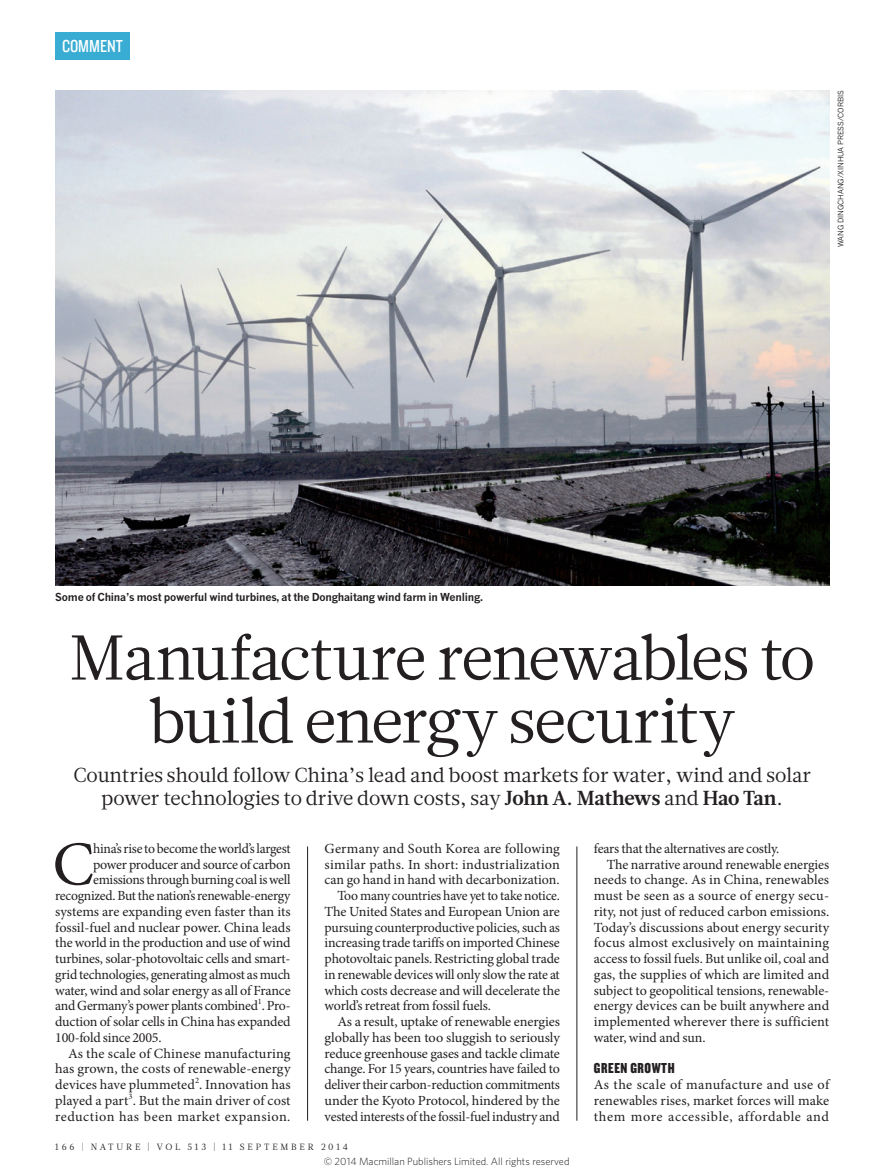
<style>
.page{position:relative;width:893px;height:1174px;background:#fff}
.page>*{position:absolute;margin:0;border:0;box-sizing:border-box;transform-origin:0 0}
.HEAD_42{font:63px/63px "Glosa Math";letter-spacing:-.03em;color:#231f20;text-align:center}
.BODY_DROP_CAP{font:62.4px "Minion Pro";color:#231f20}
.INTRO{font:20.25px/23.7px "Glosa Math";letter-spacing:-.01em;color:#231f20;text-align:center}
.t1{font:18px "Knockout 29 Junior Ltweight";color:#fff}
.CROSSHEAD{font:15px "Knockout 69 Full Liteweight";letter-spacing:.04em;color:#231f20}
.BODY_INDENT{font:13.95px/15.8px "Minion Pro";letter-spacing:-.005em;color:#231f20;text-align:justify}
.BODY_DROP_CAP-2{font:13.95px "Minion Pro";letter-spacing:-.015em;color:#231f20}
.BODY_1ST_PARA{font:13.95px/15.8px "Minion Pro";letter-spacing:.035em;color:#231f20;text-align:justify}
.PIC_CAPTION{font:700 10.8px "News Gothic MTOT";letter-spacing:-.02em;color:#231f20}
.t2{font:300 10.5px "Whitney";color:#1d1d1b}
.t3{font:9px "Glosa Math";letter-spacing:.305em;color:#231f20}
.PIC_CREDIT{font:7.5px "News Gothic MTOT";color:#231f20}
.s1{font-weight:700}
</style>
<div class="page">
<img style="left:55px;top:90px;width:774px;height:495px">
<div style="left:55px;top:32px;width:75px;height:27px;background:#38acd2"></div>
<hr style="left:577px;top:846px;width:1px;height:274px;background:#231f20">
<hr style="left:307px;top:846px;width:1px;height:274px;background:#231f20">
<p class="t1" style="left:62px;top:34px;width:62px">COMMENT</p>
<p class="PIC_CREDIT" style="left:836px;top:247px;width:158px;rotate:-90deg">WANG DINGCHANG/XINHUA PRESS/CORBIS</p>
<p class="PIC_CAPTION" style="left:55px;top:590px;width:429px">Some of China’s most powerful wind turbines, at the Donghaitang wind farm in Wenling.</p>
<p class="HEAD_42" style="left:69px;top:627px;width:747px">Manufacture renewables to build energy security</p>
<p class="INTRO" style="left:73px;top:763px;width:739px">Countries should follow China’s lead and boost markets for water, wind and solar power technologies to drive down costs, say <span class="s1">John A. Mathews</span> and <span class="s1">Hao Tan</span>.</p>
<p class="BODY_DROP_CAP" style="left:53px;top:822px;width:43px">C</p>
<p class="BODY_DROP_CAP-2" style="left:93px;top:839px;width:199px">hina’s rise to become the world’s largest</p>
<p class="BODY_DROP_CAP-2" style="left:93px;top:854px;width:199px">power producer and source of carbon</p>
<p class="BODY_DROP_CAP-2" style="left:93px;top:870px;width:199px">emissions through burning coal is well</p>
<p class="BODY_DROP_CAP-2" style="left:55px;top:886px;width:237px">recognized. But the nation’s renewable-energy</p>
<p class="BODY_DROP_CAP-2" style="left:55px;top:902px;width:237px">systems are expanding even faster than its</p>
<p class="BODY_DROP_CAP-2" style="left:55px;top:917px;width:237px">fossil-fuel and nuclear power. China leads</p>
<p class="BODY_DROP_CAP-2" style="left:55px;top:933px;width:237px">the world in the production and use of wind</p>
<p class="BODY_DROP_CAP-2" style="left:55px;top:949px;width:237px">turbines, solar-photovoltaic cells and smart-</p>
<p class="BODY_DROP_CAP-2" style="left:55px;top:965px;width:237px">grid technologies, generating almost as much</p>
<p class="BODY_DROP_CAP-2" style="left:55px;top:980px;width:237px">water, wind and solar energy as all of France</p>
<p class="BODY_DROP_CAP-2" style="left:55px;top:996px;width:237px">and Germany’s power plants combined<sup>1</sup>. Pro-</p>
<p class="BODY_DROP_CAP-2" style="left:55px;top:1012px;width:237px">duction of solar cells in China has expanded</p>
<p class="BODY_DROP_CAP-2" style="left:55px;top:1028px;width:108px">100-fold since 2005.</p>
<p class="BODY_INDENT" style="left:55px;top:1045px;width:237px;text-indent:13px">As the scale of Chinese manufacturing has grown, the costs of renewable-energy devices have plummeted<sup>2</sup>. Innovation has played a part<sup>3</sup>. But the main driver of cost reduction has been market expansion.</p>
<p class="BODY_INDENT" style="left:325px;top:840px;width:237px">Germany and South Korea are following similar paths. In short: industrialization can go hand in hand with decarbonization.</p>
<p class="BODY_INDENT" style="left:325px;top:888px;width:237px;text-indent:13px">Too many countries have yet to take notice.<br>The United States and European Union are pursuing counterproductive policies, such as increasing trade tariffs on imported Chinese photovoltaic panels. Restricting global trade in renewable devices will only slow the rate at which costs decrease and will decelerate the world’s retreat from fossil fuels.</p>
<p class="BODY_INDENT" style="left:325px;top:1014px;width:237px;text-indent:13px">As a result, uptake of renewable energies globally has been too sluggish to seriously reduce greenhouse gases and tackle climate change. For 15 years, countries have failed to deliver their carbon-reduction commitments under the Kyoto Protocol, hindered by the vested interests of the fossil-fuel industry and</p>
<p class="t3" style="left:55px;top:1141px;width:294px">166 | NATURE | VOL 513 | 11 SEPTEMBER 2014</p>
<p class="t2" style="left:324px;top:1154px;width:247px">© 2014 Macmillan Publishers Limited. All rights reserved</p>
<p class="BODY_INDENT" style="left:594px;top:840px;width:187px">fears that the alternatives are costly.</p>
<p class="BODY_INDENT" style="left:594px;top:856px;width:237px;text-indent:13px">The narrative around renewable energies needs to change. As in China, renewables must be seen as a source of energy secu&shy;rity, not just of reduced carbon emissions.<br>Today’s discussions about energy security focus almost exclusively on maintaining access to fossil fuels. But unlike oil, coal and gas, the supplies of which are limited and subject to geopolitical tensions, renewable&shy;energy devices can be built anywhere and implemented wherever there is sufficient water, wind and sun.</p>
<p class="CROSSHEAD" style="left:594px;top:1059px;width:82px">GREEN GROWTH</p>
<p class="BODY_1ST_PARA" style="left:594px;top:1077px;width:237px">As the scale of manufacture and use of renewables rises, market forces will make them more accessible, affordable and</p>
</div>
